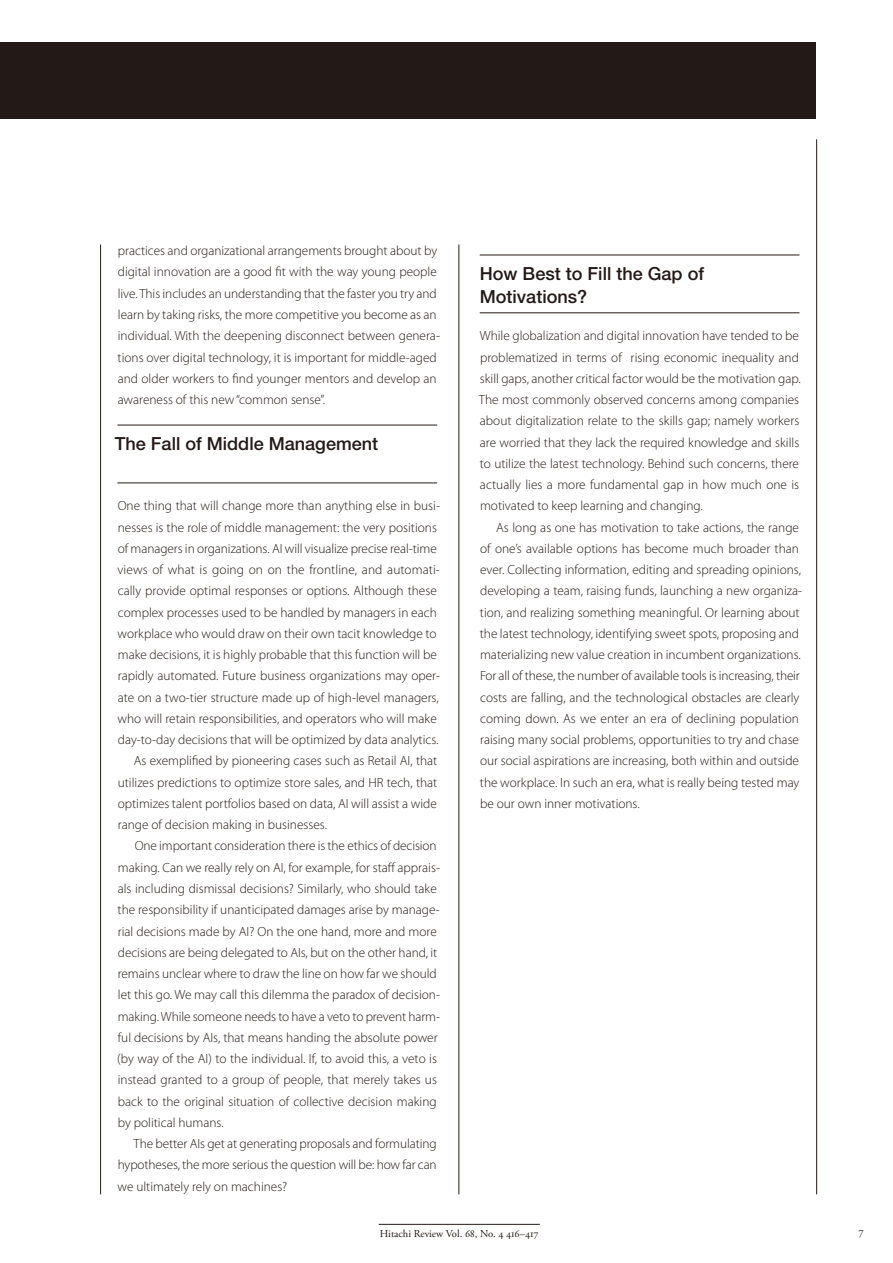
<style>
.page{position:relative;width:893px;height:1263px;background:#fff}
.page>*{position:absolute;margin:0;border:0;box-sizing:border-box;transform-origin:0 0}
.t1{font:500 18px/23.4px "Helvetica Neue LT Std";color:#231916}
.t2{font:300 13.35px/21.3px "Myriad Pro";color:#231916}
.t3{font:10.65px "Adobe Garamond Pro";color:#231916}
.s1{color:#fff}
</style>
<div class="page">
<hr style="left:379px;top:1224px;width:161px;height:1px;background:#231916">
<hr style="left:100px;top:245px;width:1px;height:949px;background:#231916">
<hr style="left:459px;top:245px;width:1px;height:949px;background:#231916">
<hr style="left:816px;top:139px;width:1px;height:1055px;background:#231916">
<div style="left:0;top:43px;width:815px;height:76px;background:#231916"></div>
<hr style="left:117px;top:425px;width:320px;height:1px;background:#231916">
<hr style="left:117px;top:483px;width:320px;height:1px;background:#231916">
<hr style="left:480px;top:255px;width:319px;height:1px;background:#231916">
<hr style="left:480px;top:313px;width:319px;height:1px;background:#231916">
<p class="t2" style="left:118px;top:241px;width:324px">practices and organizational arrangements brought about by digital innovation are a good fit with the way young people live. This includes an understanding that the faster you try and learn by taking risks, the more competitive you become as an individual. With the deepening disconnect between genera&shy;tions over digital technology, it is important for middle-aged and older workers to find younger mentors and develop an awareness of this new “common sense”.</p>
<h1 class="t1" style="left:115px;top:433px;width:265px">The Fall of Middle Management</h1>
<p class="t2" style="left:118px;top:496px;width:324px">One thing that will change more than anything else in busi-</p>
<p class="t2" style="left:118px;top:518px;width:321px">nesses is the role of middle management: the very positions</p>
<p class="t2" style="left:118px;top:539px;width:320px">of managers in organizations. AI will visualize precise real-time</p>
<p class="t2" style="left:117px;top:560px;width:324px">views of what is going on on the frontline, and automati-</p>
<p class="t2" style="left:118px;top:581px;width:320px">cally provide optimal responses or options. Although these</p>
<p class="t2" style="left:118px;top:603px;width:320px">complex processes used to be handled by managers in each</p>
<p class="t2" style="left:118px;top:624px;width:321px">workplace who would draw on their own tacit knowledge to</p>
<p class="t2" style="left:118px;top:645px;width:320px">make decisions, it is highly probable that this function will be</p>
<p class="t2" style="left:118px;top:666px;width:324px">rapidly automated. Future business organizations may oper-</p>
<p class="t2" style="left:118px;top:688px;width:323px">ate on a two-tier structure made up of high-level managers,</p>
<p class="t2" style="left:118px;top:709px;width:321px">who will retain responsibilities, and operators who will make</p>
<p class="t2" style="left:118px;top:730px;width:322px">day-to-day decisions that will be optimized by data analytics.</p>
<p class="t2" style="left:134px;top:751px;width:305px">As exemplified by pioneering cases such as Retail AI, that</p>
<p class="t2" style="left:118px;top:773px;width:321px">utilizes predictions to optimize store sales, and HR tech, that</p>
<p class="t2" style="left:118px;top:794px;width:320px">optimizes talent portfolios based on data, AI will assist a wide</p>
<p class="t2" style="left:118px;top:815px;width:211px">range of decision making in businesses.</p>
<p class="t2" style="left:135px;top:836px;width:303px">One important consideration there is the ethics of decision</p>
<p class="t2" style="left:118px;top:858px;width:324px">making. Can we really rely on AI, for example, for staff apprais-</p>
<p class="t2" style="left:118px;top:879px;width:321px">als including dismissal decisions? Similarly, who should take</p>
<p class="t2" style="left:118px;top:900px;width:324px">the responsibility if unanticipated damages arise by manage-</p>
<p class="t2" style="left:118px;top:922px;width:320px">rial decisions made by AI? On the one hand, more and more</p>
<p class="t2" style="left:118px;top:943px;width:321px">decisions are being delegated to AIs, but on the other hand, it</p>
<p class="t2" style="left:118px;top:964px;width:320px">remains unclear where to draw the line on how far we should</p>
<p class="t2" style="left:118px;top:985px;width:324px">let this go. We may call this dilemma the paradox of decision-</p>
<p class="t2" style="left:118px;top:1007px;width:324px">making. While someone needs to have a veto to prevent harm-</p>
<p class="t2" style="left:118px;top:1028px;width:321px">ful decisions by AIs, that means handing the absolute power</p>
<p class="t2" style="left:117px;top:1049px;width:321px">(by way of the AI) to the individual. If, to avoid this, a veto is</p>
<p class="t2" style="left:118px;top:1070px;width:321px">instead granted to a group of people, that merely takes us</p>
<p class="t2" style="left:118px;top:1092px;width:320px">back to the original situation of collective decision making</p>
<p class="t2" style="left:118px;top:1113px;width:107px">by political humans.</p>
<p class="t2" style="left:134px;top:1134px;width:305px">The better AIs get at generating proposals and formulating</p>
<p class="t2" style="left:118px;top:1155px;width:320px">hypotheses, the more serious the question will be: how far can</p>
<p class="t2" style="left:118px;top:1177px;width:171px">we ultimately rely on machines?</p>
<h1 class="t1" style="left:480px;top:263px;width:226px">How Best to Fill the Gap of<br>Motivations?</h1>
<p class="t2" style="left:479px;top:326px;width:323px">While globalization and digital innovation have tended to be problematized in terms of rising economic inequality and skill gaps, another critical factor would be the motivation gap.<br>The most commonly observed concerns among companies about digitalization relate to the skills gap; namely workers are worried that they lack the required knowledge and skills to utilize the latest technology. Behind such concerns, there actually lies a more fundamental gap in how much one is motivated to keep learning and changing.</p>
<p class="t2" style="left:480px;top:518px;width:324px;text-indent:16px">As long as one has motivation to take actions, the range of one’s available options has become much broader than ever. Collecting information, editing and spreading opinions, developing a team, raising funds, launching a new organiza&shy;tion, and realizing something meaningful. Or learning about the latest technology, identifying sweet spots, proposing and materializing new value creation in incumbent organizations.<br>For all of these, the number of available tools is increasing, their costs are falling, and the technological obstacles are clearly coming down. As we enter an era of declining population raising many social problems, opportunities to try and chase our social aspirations are increasing, both within and outside the workplace. In such an era, what is really being tested may be our own inner motivations.</p>
<p class="t3" style="left:380px;top:1228px;width:160px">Hitachi Review Vol. 68, No. 4 416–417</p>
<p class="t3" style="left:858px;top:1228px;width:9px">7<span class="s1">.</span></p>
</div>
